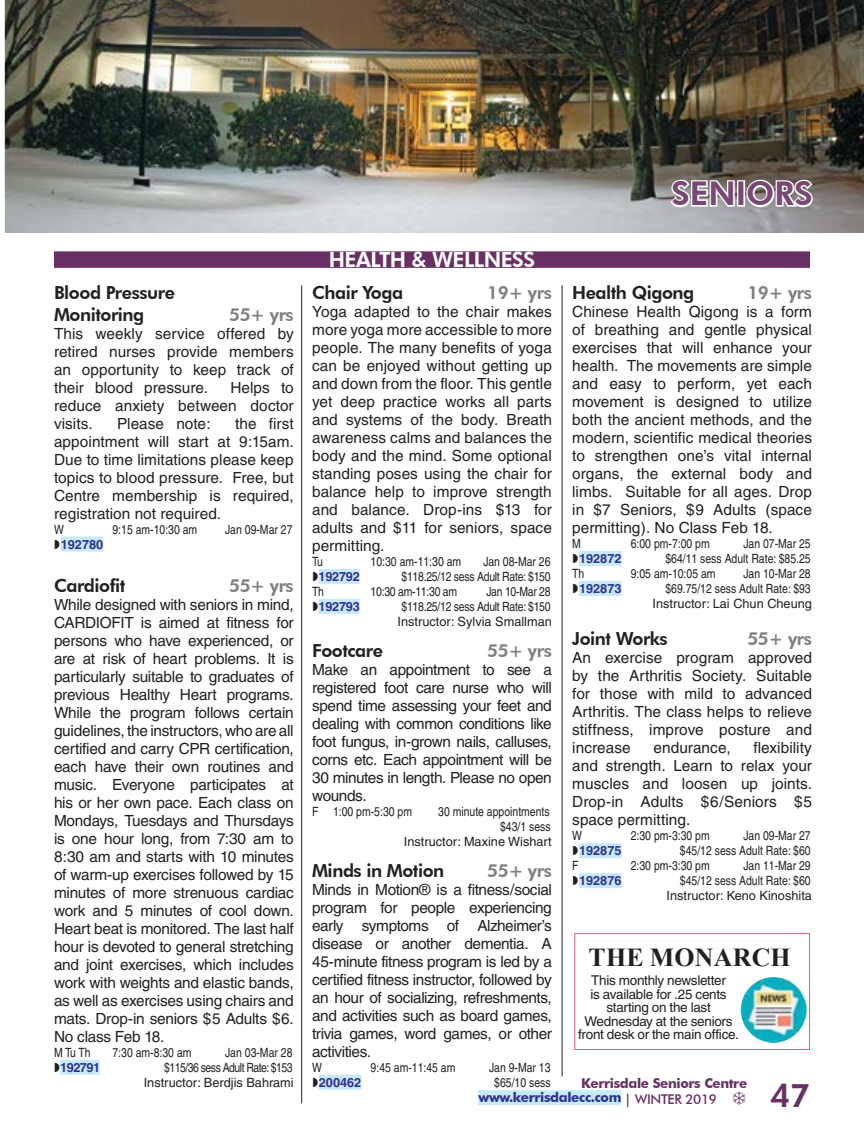
<style>
.page{position:relative;width:864px;height:1134px;background:#fff}
.page>*{position:absolute;margin:0;border:0;box-sizing:border-box;transform-origin:0 0}
.t1{font:800 32.7px "Futura BT";color:#774974}
.t2{font:800 32.55px "Futura BT";color:#683065}
.t3{font:700 25.8px "Times New Roman";letter-spacing:.01em;color:#231f20}
.t4{font:800 21px "Futura BT";letter-spacing:-.025em;color:#fff}
.t5{font:800 18px/21.6px "Futura BT";letter-spacing:-.025em;color:#231f20}
.t6{font:800 18px "Futura BT";letter-spacing:-.025em;color:#808080}
.t7{font:15.3px/18px "Helvetica";color:#231f20;text-align:justify}
.t8{font:13.5px/13.5px "Helvetica";letter-spacing:-.02em;color:#231f20;text-align:center}
.t9{font:700 13.5px/14.5px "Futura BT";letter-spacing:-.025em;color:#683065}
.t10{font:condensed 12.75px/15px "Helvetica";color:#231f20;text-align:right}
.t11{font:12.75px "Helvetica";color:#231f20}
.t12{font:condensed 12.75px "Helvetica";letter-spacing:-.02em;color:#231f20}
.t13{font:700 12.75px "Helvetica";color:#2e3092}
.t14{font:condensed 12.75px "Helvetica";letter-spacing:-.04em;color:#231f20}
.s1{color:#2e3092}
.s2{font-weight:500}
</style>
<div class="page">
<div style="left:478px;top:1090px;width:143px;height:15px;background:#c7eafb"></div>
<img style="left:5px;top:0;width:859px;height:233px">
<div style="left:54px;top:251px;width:756px;height:17px;background:#683065"></div>
<svg style="left:669px;top:160px;width:67px;height:66px"></svg>
<div style="left:737px;top:180px;width:8px;height:27px;border:3px solid #fff"></div>
<svg style="left:744px;top:177px;width:71px;height:32px"></svg>
<div style="left:579px;top:551px;width:43px;height:15px;background:#c7eafb"></div>
<div style="left:579px;top:581px;width:43px;height:15px;background:#c7eafb"></div>
<div style="left:579px;top:843px;width:43px;height:15px;background:#c7eafb"></div>
<div style="left:579px;top:873px;width:43px;height:15px;background:#c7eafb"></div>
<hr style="left:562px;top:285px;width:1px;height:791px;background:#231f20">
<hr style="left:301px;top:285px;width:1px;height:818px;background:#231f20">
<div style="left:61px;top:537px;width:42px;height:15px;background:#c7eafb"></div>
<div style="left:60px;top:1060px;width:40px;height:15px;background:#c7eafb"></div>
<div style="left:319px;top:569px;width:41px;height:15px;background:#c7eafb"></div>
<div style="left:319px;top:599px;width:41px;height:15px;background:#c7eafb"></div>
<div style="left:319px;top:1075px;width:42px;height:15px;background:#c7eafb"></div>
<div style="left:575px;top:933px;width:235px;height:117px;background:#fff;border:1px solid #ef5196"></div>
<img style="left:741px;top:977px;width:66px;height:66px;border-radius:33px">
<p class="t5" style="left:54px;top:282px;width:123px">Blood Pressure<br>Monitoring</p>
<p class="t6" style="left:229px;top:303px;width:66px">55+ yrs</p>
<p class="t7" style="left:54px;top:324px;width:241px">This weekly service offered by retired nurses provide members an opportunity to keep track of their blood pressure.</p>
<p class="t7" style="left:54px;top:378px;width:241px;text-indent:176px">Helps to reduce anxiety between doctor visits.</p>
<p class="t7" style="left:54px;top:414px;width:241px;text-indent:181px">the first appointment will start at 9:15am.<br>Due to time limitations please keep topics to blood pressure. Free, but Centre membership is required, registration not required.</p>
<p class="t10" style="left:54px;top:522px;width:11px">W</p>
<p class="t10" style="left:112px;top:522px;width:86px">9:15 am-10:30 am</p>
<p class="t10" style="left:225px;top:522px;width:69px">Jan 09-Mar 27</p>
<p class="t13" style="left:61px;top:536px;width:44px">192780</p>
<p class="t5" style="left:54px;top:574px;width:73px">Cardiofit</p>
<p class="t6" style="left:229px;top:574px;width:66px">55+ yrs</p>
<p class="t7" style="left:54px;top:595px;width:241px">While designed with seniors in mind, CARDIOFIT is aimed at fitness for persons who have experienced, or are at risk of heart problems. It is particularly suitable to graduates of previous Healthy Heart programs.<br>While the program follows certain guidelines, the instructors, who are all certified and carry CPR certification, each have their own routines and music. Everyone participates at his or her own pace. Each class on Mondays, Tuesdays and Thursdays is one hour long, from 7:30 am to 8:30 am and starts with 10 minutes of warm-up exercises followed by 15 minutes of more strenuous cardiac work and 5 minutes of cool down.<br>Heart beat is monitored. The last half hour is devoted to general stretching and joint exercises, which includes work with weights and elastic bands, as well as exercises using chairs and mats. Drop-in seniors $5 Adults $6.<br>No class Feb 18.</p>
<p class="t10" style="left:54px;top:1045px;width:38px">M Tu Th</p>
<p class="t10" style="left:112px;top:1045px;width:81px">7:30 am-8:30 am</p>
<p class="t10" style="left:225px;top:1045px;width:69px">Jan 03-Mar 28</p>
<p class="t13" style="left:60px;top:1059px;width:41px">192791</p>
<p class="t14" style="left:164px;top:1060px;width:130px">$115/36 sess Adult Rate: $153</p>
<p class="t11" style="left:144px;top:1075px;width:152px">Instructor: Berdjis Bahrami</p>
<p class="t7" style="left:117px;top:414px;width:95px">Please note:</p>
<h3 class="t4" style="left:329px;top:247px;width:208px">HEALTH &amp; WELLNESS</h3>
<h1 class="t1" style="left:671px;top:174px;width:143px">SENIORS</h1>
<p class="t5" style="left:312px;top:282px;width:92px">Chair Yoga</p>
<p class="t6" style="left:487px;top:282px;width:66px">19+ yrs</p>
<p class="t7" style="left:312px;top:303px;width:241px">Yoga adapted to the chair makes more yoga more accessible to more people. The many benefits of yoga can be enjoyed without getting up and down from the floor. This gentle yet deep practice works all parts and systems of the body. Breath awareness calms and balances the body and the mind. Some optional standing poses using the chair for balance help to improve strength and balance. Drop-ins $13 for adults and $11 for seniors, space permitting.</p>
<p class="t10" style="left:312px;top:554px;width:12px">Tu</p>
<p class="t10" style="left:371px;top:554px;width:92px">10:30 am-11:30 am</p>
<p class="t10" style="left:483px;top:554px;width:69px">Jan 08-Mar 26</p>
<p class="t13" style="left:319px;top:569px;width:43px">192792</p>
<p class="t12" style="left:402px;top:569px;width:151px">$118.25/12 sess Adult Rate: $150</p>
<p class="t10" style="left:312px;top:584px;width:13px">Th</p>
<p class="t12" style="left:371px;top:584px;width:88px">10:30 am-11:30 am</p>
<p class="t12" style="left:486px;top:584px;width:66px">Jan 10-Mar 28</p>
<p class="t13" style="left:319px;top:599px;width:43px">192793</p>
<p class="t12" style="left:402px;top:599px;width:151px">$118.25/12 sess Adult Rate: $150</p>
<p class="t11" style="left:397px;top:614px;width:156px">Instructor: Sylvia Smallman</p>
<p class="t5" style="left:312px;top:640px;width:72px">Footcare</p>
<p class="t6" style="left:487px;top:640px;width:66px">55+ yrs</p>
<p class="t7" style="left:312px;top:660px;width:241px">Make an appointment to see a registered foot care nurse who will spend time assessing your feet and dealing with common conditions like foot fungus, in-grown nails, calluses, corns etc. Each appointment will be 30 minutes in length. Please no open wounds.</p>
<p class="t10" style="left:312px;top:804px;width:101px">F 1:00 pm-5:30 pm</p>
<p class="t10" style="left:438px;top:804px;width:114px">30 minute appointments $43/1 sess</p>
<p class="t11" style="left:404px;top:834px;width:150px">Instructor: Maxine Wishart</p>
<p class="t5" style="left:312px;top:859px;width:134px">Minds in Motion</p>
<p class="t6" style="left:487px;top:859px;width:66px">55+ yrs</p>
<p class="t7" style="left:312px;top:880px;width:241px">Minds in Motion® is a fitness/social program for people experiencing early symptoms of Alzheimer’s disease or another dementia. A 45-minute fitness program is led by a certified fitness instructor, followed by an hour of socializing, refreshments, and activities such as board games, trivia games, word games, or other activities.</p>
<p class="t10" style="left:312px;top:1060px;width:11px">W</p>
<p class="t10" style="left:371px;top:1060px;width:86px">9:45 am-11:45 am</p>
<p class="t10" style="left:489px;top:1060px;width:63px">Jan 9-Mar 13</p>
<p class="t13" style="left:319px;top:1074px;width:44px">200462</p>
<p class="t10" style="left:494px;top:1075px;width:58px">$65/10 sess</p>
<p class="t5" style="left:572px;top:282px;width:124px">Health Qigong</p>
<p class="t6" style="left:747px;top:282px;width:66px">19+ yrs</p>
<p class="t7" style="left:572px;top:303px;width:241px">Chinese Health Qigong is a form of breathing and gentle physical exercises that will enhance your health. The movements are simple and easy to perform, yet each movement is designed to utilize both the ancient methods, and the modern, scientific medical theories to strengthen one’s vital internal organs, the external body and limbs. Suitable for all ages. Drop in $7 Seniors, $9 Adults (space permitting). No Class Feb 18.</p>
<p class="t10" style="left:572px;top:536px;width:10px">M</p>
<p class="t10" style="left:631px;top:536px;width:81px">6:00 pm-7:00 pm</p>
<p class="t10" style="left:744px;top:536px;width:69px">Jan 07-Mar 25</p>
<p class="t13" style="left:579px;top:551px;width:44px">192872</p>
<p class="t10" style="left:665px;top:551px;width:147px">$64/11 sess Adult Rate: $85.25</p>
<p class="t10" style="left:572px;top:566px;width:14px">Th</p>
<p class="t10" style="left:631px;top:566px;width:86px">9:05 am-10:05 am</p>
<p class="t10" style="left:744px;top:566px;width:69px">Jan 10-Mar 28</p>
<p class="t13" style="left:579px;top:581px;width:44px">192873</p>
<p class="t10" style="left:665px;top:581px;width:147px">$69.75/12 sess Adult Rate: $93</p>
<p class="t11" style="left:653px;top:596px;width:161px">Instructor: Lai Chun Cheung</p>
<p class="t5" style="left:572px;top:628px;width:97px">Joint Works</p>
<p class="t6" style="left:747px;top:628px;width:66px">55+ yrs</p>
<p class="t7" style="left:572px;top:649px;width:241px">An exercise program approved by the Arthritis Society. Suitable for those with mild to advanced Arthritis. The class helps to relieve stiffness, improve posture and increase</p>
<p class="t7" style="left:572px;top:739px;width:241px;text-indent:181px">flexibility and strength. Learn to relax your muscles and loosen up joints.<br>Drop-in Adults $6/Seniors $5 space permitting.</p>
<p class="t10" style="left:572px;top:828px;width:11px">W</p>
<p class="t10" style="left:631px;top:828px;width:81px">2:30 pm-3:30 pm</p>
<p class="t10" style="left:744px;top:828px;width:69px">Jan 09-Mar 27</p>
<p class="t13" style="left:579px;top:843px;width:44px">192875</p>
<p class="t10" style="left:680px;top:843px;width:132px">$45/12 sess Adult Rate: $60</p>
<p class="t10" style="left:572px;top:858px;width:8px">F</p>
<p class="t10" style="left:631px;top:858px;width:81px">2:30 pm-3:30 pm</p>
<p class="t10" style="left:744px;top:858px;width:69px">Jan 11-Mar 29</p>
<p class="t13" style="left:579px;top:873px;width:44px">192876</p>
<p class="t10" style="left:680px;top:873px;width:132px">$45/12 sess Adult Rate: $60</p>
<p class="t11" style="left:667px;top:889px;width:147px">Instructor: Keno Kinoshita</p>
<p class="t7" style="left:653px;top:739px;width:79px">endurance,</p>
<h3 class="t3" style="left:589px;top:939px;width:204px">THE MONARCH</h3>
<p class="t8" style="left:578px;top:974px;width:162px">This monthly newsletter<br>is available for .25 cents starting on the last<br>Wednesday at the seniors front desk or the main office.</p>
<p class="t9" style="left:479px;top:1075px;width:270px;text-indent:102px">Kerrisdale Seniors Centre <span class="s1">www.kerrisdalecc.com</span> <span class="s2">| WINTER 2019</span></p>
<h2 class="t2" style="left:770px;top:1075px;width:41px">47</h2>
</div>
